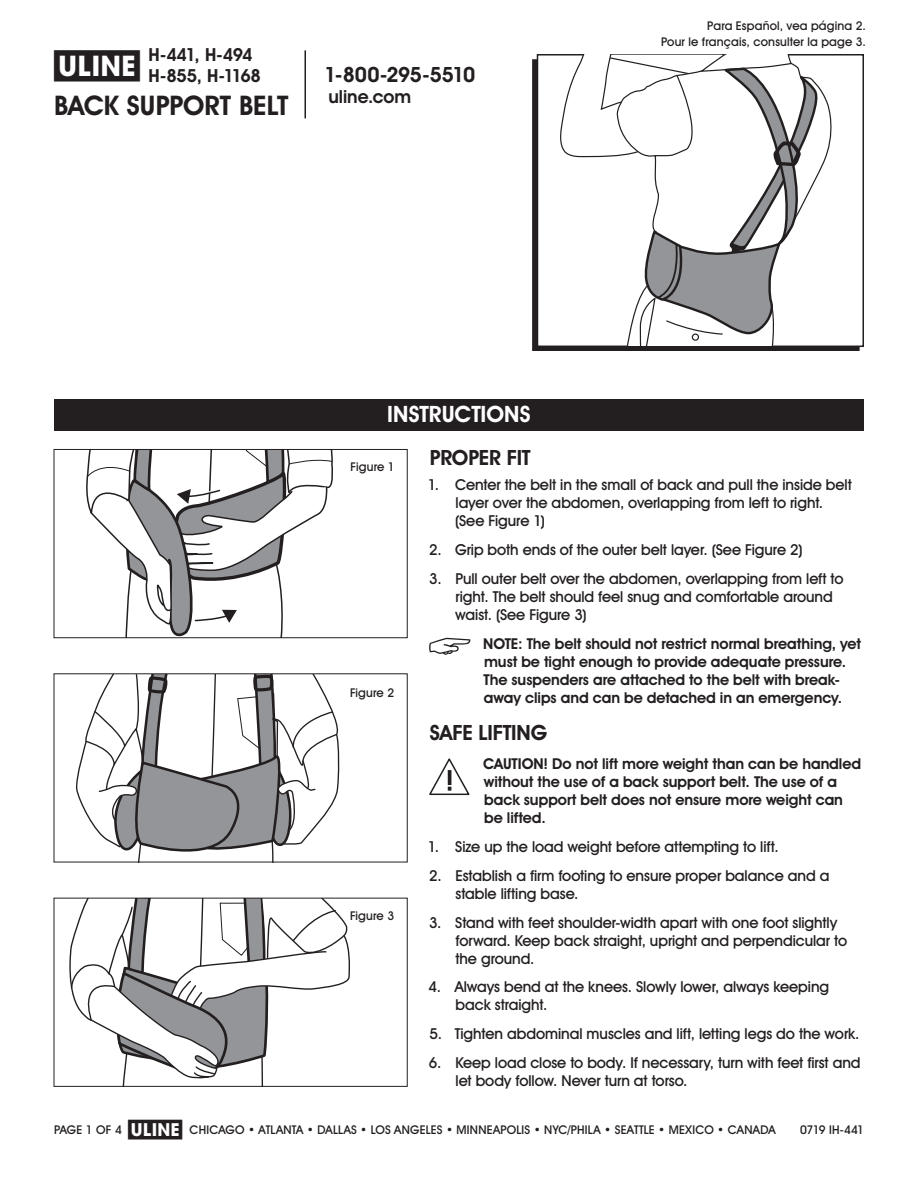
<style>
.page{position:relative;width:918px;height:1188px;background:#fff}
.page>*{position:absolute;margin:0;border:0;box-sizing:border-box;transform-origin:0 0}
.t1{font:700 28.5px "Uline Two Knine";color:#231f20}
.t2{font:700 27px "Uline Two Knine";color:#231f20}
.t3{font:700 22.5px "Uline Two Knine";color:#fff}
.t4{font:700 21px "Uline Two Knine";letter-spacing:-.01em;color:#231f20}
.t5{font:700 18px/21px "Uline Two Knine";letter-spacing:-.015em;color:#231f20}
.t6{font:15px/18px "Uline Two Knine";letter-spacing:-.005em;color:#231f20}
.t7{font:700 15px/18px "Uline Two Knine";letter-spacing:-.005em;color:#231f20}
.t8{font:12px/16.8px "Uline Two Knine";letter-spacing:.015em;color:#231f20;text-align:right}
.t9{font:12px "Uline Two Knine";letter-spacing:-.04em;color:#231f20}
.s1{font-size:18px}
</style>
<div class="page">
<hr style="left:304px;top:50px;width:2px;height:68px;background:#231f20">
<svg style="left:429px;top:638px;width:41px;height:17px"></svg>
<svg style="left:429px;top:758px;width:41px;height:37px"></svg>
<div style="left:54px;top:399px;width:810px;height:31px;background:#231f20"></div>
<div style="left:537px;top:54px;width:327px;height:293px;border:2px solid #231f20"></div>
<svg style="left:559px;top:55px;width:266px;height:290px"></svg>
<svg style="left:86px;top:451px;width:247px;height:185px"></svg>
<svg style="left:75px;top:675px;width:265px;height:185px"></svg>
<svg style="left:69px;top:900px;width:281px;height:185px"></svg>
<div style="left:54px;top:449px;width:354px;height:189px;border:1px solid #231f20"></div>
<div style="left:54px;top:898px;width:354px;height:189px;border:1px solid #231f20"></div>
<h1 class="t1" style="left:54px;top:49px;width:87px">π</h1>
<p class="t5" style="left:148px;top:44px;width:114px">H-441, H-494<br>H-855, H-1168</p>
<h2 class="t2" style="left:54px;top:89px;width:236px">BACK SUPPORT BELT</h2>
<h3 class="t4" style="left:324px;top:62px;width:152px">1-800-295-5510</h3>
<p class="t5" style="left:328px;top:86px;width:84px">uline.com</p>
<p class="t8" style="left:661px;top:17px;width:206px">Para Español, vea página 2.<br>Pour le français, consulter la page 3.</p>
<h3 class="t3" style="left:387px;top:401px;width:145px">INSTRUCTIONS</h3>
<p class="t8" style="left:351px;top:458px;width:46px">Figure 1</p>
<p class="t8" style="left:350px;top:684px;width:46px">Figure 2</p>
<p class="t8" style="left:350px;top:907px;width:46px">Figure 3</p>
<h3 class="t4" style="left:430px;top:445px;width:102px">PROPER FIT</h3>
<p class="t6" style="left:455px;top:476px;width:398px;text-indent:-27px">1. Center the belt in the small of back and pull the inside belt layer over the abdomen, overlapping from left to right. (See Figure 1)</p>
<p class="t6" style="left:429px;top:540px;width:375px">2. Grip both ends of the outer belt layer. (See Figure 2)</p>
<p class="t6" style="left:455px;top:569px;width:390px;text-indent:-26px">3. Pull outer belt over the abdomen, overlapping from left to right. The belt should feel snug and comfortable around waist. (See Figure 3)</p>
<p class="t7" style="left:483px;top:634px;width:379px">NOTE: The belt should not restrict normal breathing, yet must be tight enough to provide adequate pressure.<br>The suspenders are attached to the belt with break&shy;away clips and can be detached in an emergency.</p>
<h3 class="t4" style="left:430px;top:720px;width:119px">SAFE LIFTING</h3>
<p class="t7" style="left:483px;top:755px;width:379px">CAUTION! Do not lift more weight than can be handled without the use of a back support belt. The use of a back support belt does not ensure more weight can be lifted.</p>
<p class="t6" style="left:428px;top:837px;width:353px">1. Size up the load weight before attempting to lift.</p>
<p class="t6" style="left:456px;top:866px;width:375px;text-indent:-26px">2. Establish a firm footing to ensure proper balance and a stable lifting base.</p>
<p class="t6" style="left:455px;top:913px;width:393px;text-indent:-26px">3. Stand with feet shoulder-width apart with one foot slightly forward. Keep back straight, upright and perpendicular to the ground.</p>
<p class="t6" style="left:456px;top:978px;width:375px;text-indent:-27px">4. Always bend at the knees. Slowly lower, always keeping back straight.</p>
<p class="t6" style="left:430px;top:1025px;width:431px">5. Tighten abdominal muscles and lift, letting legs do the work.</p>
<p class="t6" style="left:456px;top:1053px;width:406px;text-indent:-27px">6. Keep load close to body. If necessary, turn with feet first and let body follow. Never turn at torso.</p>
<p class="t8" style="left:128px;top:1121px;width:649px"><span class="s1">π</span> CHICAGO • ATLANTA • DALLAS • LOS ANGELES • MINNEAPOLIS • NYC/PHILA • SEATTLE • MEXICO • CANADA</p>
<p class="t8" style="left:54px;top:1121px;width:69px">PAGE 1 OF 4</p>
<p class="t9" style="left:800px;top:1122px;width:65px">0719 IH-441</p>
</div>
